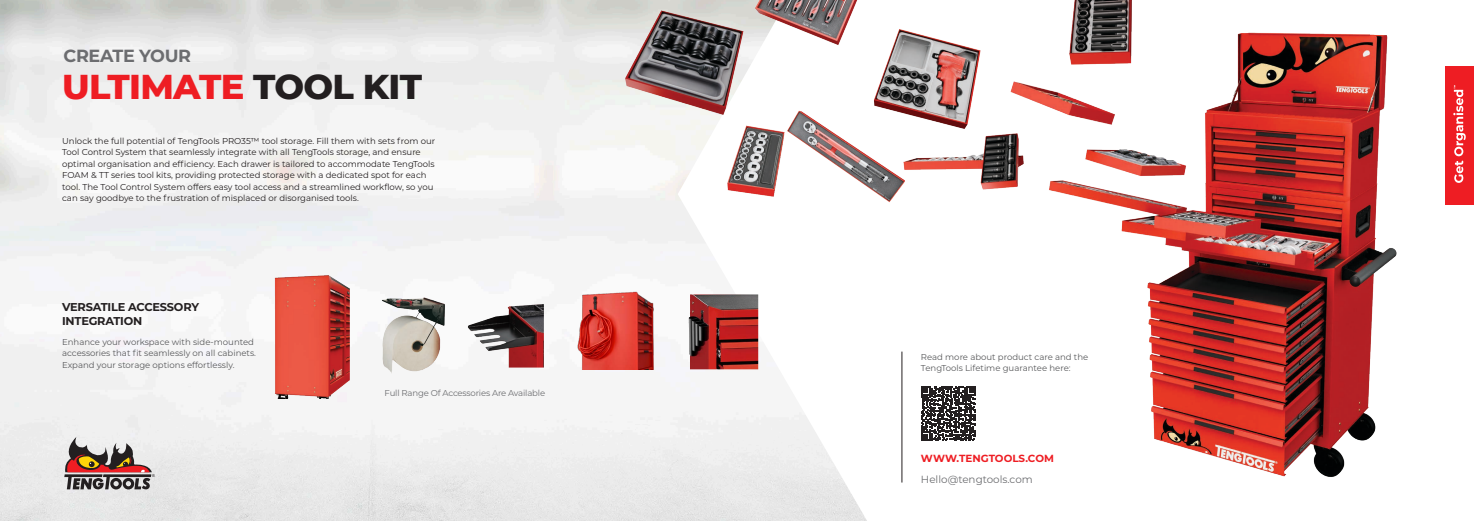
<style>
.page{position:relative;width:1474px;height:521px;background:#fff}
.page>*{position:absolute;margin:0;border:0;box-sizing:border-box;transform-origin:0 0}
.t1{font:800 35.18px "Montserrat";letter-spacing:-.02em;color:#ee1d23}
.t2{font:700 17.59px "Montserrat";letter-spacing:-.02em;color:#6c6d70}
.t3{font:700 11.38px/13.7px "Montserrat";letter-spacing:-.02em;color:#231f20}
.t4{font:10.33px "Montserrat";color:#6c6d70}
.t5{font:700 10.33px "Montserrat";color:#ee1d23}
.t6{font:8.58px/11.4px "Montserrat";color:#231f20}
.t7{font:8.58px/11.4px "Montserrat";color:#57585a}
.t8{font:8.58px "Montserrat";letter-spacing:-.02em;color:#6c6d70}
.t9{font:3.85px "Arial";color:#231f20}
.s1{color:#231f20}
</style>
<div class="page">
<img style="left:0;top:0;width:867px;height:521px">
<img style="left:1039px;top:32px;width:358px;height:445px">
<img style="left:909px;top:81px;width:130px;height:109px">
<img style="left:852px;top:29px;width:153px;height:115px">
<img style="left:713px;top:75px;width:196px;height:142px">
<img style="left:586px;top:0;width:182px;height:126px">
<img style="left:710px;top:0;width:182px;height:64px">
<img style="left:1046px;top:0;width:118px;height:74px">
<div style="left:1444px;top:66px;width:29px;height:139px;background:#ee1d23"></div>
<svg style="left:1453px;top:85px;width:12px;height:98px"></svg>
<img style="left:259px;top:274px;width:91px;height:124px">
<img style="left:377px;top:294px;width:71px;height:82px">
<img style="left:468px;top:304px;width:74px;height:31px">
<img style="left:570px;top:290px;width:83px;height:79px">
<img style="left:688px;top:294px;width:70px;height:75px">
<hr style="left:901px;top:352px;width:1px;height:130px;background:#231f20">
<svg style="left:921px;top:386px;width:54px;height:55px"></svg>
<svg style="left:64px;top:437px;width:88px;height:52px;background:#9f8781"></svg>
<p class="t2" style="left:63px;top:43px;width:129px">CREATE YOUR</p>
<p class="t1" style="left:62px;top:61px;width:361px">ULTIMATE <span class="s1">TOOL KIT</span></p>
<p class="t6" style="left:62px;top:135px;width:375px">Unlock the full potential of TengTools PRO35™ tool storage. Fill them with sets from our Tool Control System that seamlessly integrate with all TengTools storage, and ensure optimal organisation and efficiency. Each drawer is tailored to accommodate TengTools FOAM &amp; TT series tool kits, providing protected storage with a dedicated spot for each tool. The Tool Control System offers easy tool access and a streamlined workflow, so you can say goodbye to the frustration of misplaced or disorganised tools.</p>
<p class="t3" style="left:62px;top:300px;width:138px">VERSATILE ACCESSORY<br>INTEGRATION</p>
<p class="t7" style="left:62px;top:336px;width:195px">Enhance your workspace with side-mounted accessories that fit seamlessly on all cabinets.<br>Expand your storage options effortlessly.</p>
<p class="t9" style="left:152px;top:473px;width:4px">®</p>
<p class="t8" style="left:384px;top:386px;width:162px">Full Range Of Accessories Are Available</p>
<p class="t7" style="left:921px;top:351px;width:169px">Read more about product care and the<br>TengTools Lifetime guarantee here:</p>
<p class="t5" style="left:921px;top:450px;width:134px">WWW.TENGTOOLS.COM</p>
<p class="t4" style="left:921px;top:472px;width:113px">Hello@tengtools.com</p>
</div>
